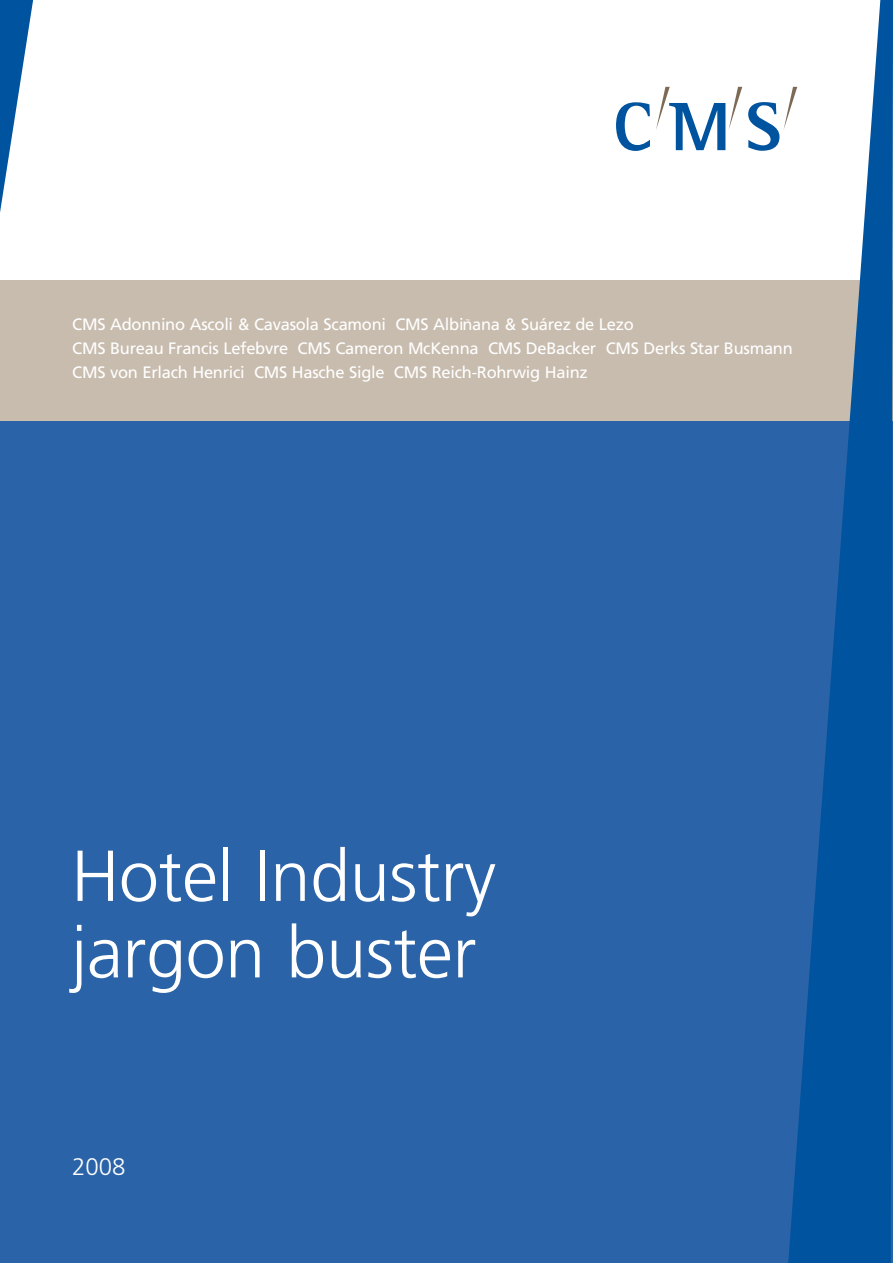
<style>
.page{position:relative;width:893px;height:1263px;background:#fff}
.page>*{position:absolute;margin:0;border:0;box-sizing:border-box;transform-origin:0 0}
.t1{font:300 72px/76.5px "Frutiger";letter-spacing:-.005em;color:#fff}
.t2{font:300 24px "Frutiger";color:#fff}
.t3{font:16.5px/24px "Frutiger";letter-spacing:-.015em;color:#fff}
.t4{font:8.25px "Frutiger";color:#fff}
</style>
<div class="page">
<div style="left:0;top:281px;width:893px;height:140px;background:#c8bcae"></div>
<div style="left:0;top:421px;width:893px;height:842px;background:#2a63a8"></div>
<svg style="left:616px;top:102px;width:34px;height:49px"></svg>
<svg style="left:656px;top:87px;width:86px;height:63px"></svg>
<svg style="left:748px;top:102px;width:39px;height:49px"></svg>
<svg style="left:787px;top:0;width:106px;height:1263px;fill:#00539e"></svg>
<svg style="left:0;top:0;width:35px;height:281px"></svg>
<p class="t3" style="left:72px;top:314px;width:563px">CMS Adonnino Ascoli &amp; Cavasola Scamoni CMS Albinana &amp; Suárez de Lezo</p>
<p class="t4" style="left:465px;top:316px;width:6px">~</p>
<p class="t3" style="left:72px;top:338px;width:722px">CMS Bureau Francis Lefebvre CMS Cameron McKenna CMS DeBacker CMS Derks Star Busmann<br>CMS von Erlach Henrici CMS Hasche Sigle CMS Reich-Rohrwig Hainz</p>
<h1 class="t1" style="left:71px;top:843px;width:426px">Hotel Industry jargon buster</h1>
<h2 class="t2" style="left:72px;top:1157px;width:55px">2008</h2>
</div>
